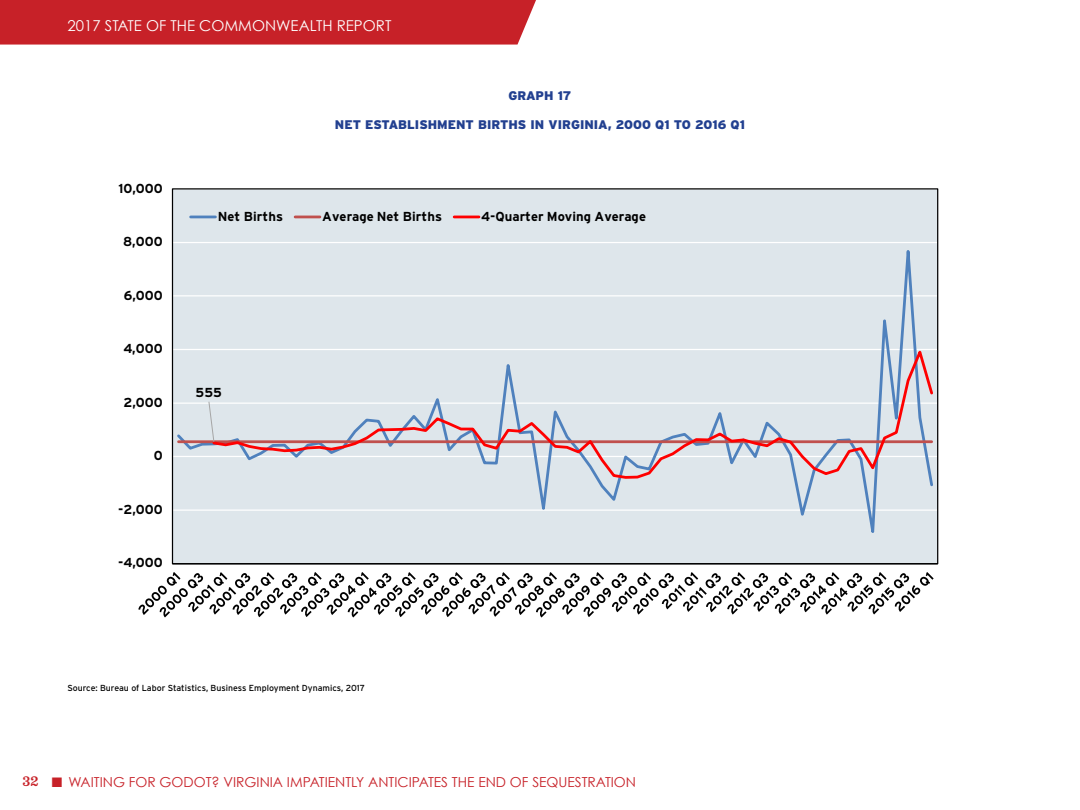
<style>
.page{position:relative;width:1080px;height:810px;background:#fff}
.page>*{position:absolute;margin:0;border:0;box-sizing:border-box;transform-origin:0 0}
.t1{font:15px "Century Gothic";color:#fff}
.t2{font:13.75px "Century Gothic";color:#c72128}
.t3{font:700 13px "Interstate";letter-spacing:.005em;color:#000}
.t4{font:900 12.5px "Interstate";color:#224090}
.t5{font:8.75px "Interstate";color:#000}
.s1{font-family:"Belizio";font-weight:500;font-size:12.5px}
</style>
<div class="page">
<div style="left:0;top:0;width:536px;height:45px;background:#c72128"></div>
<div style="left:172px;top:189px;width:766px;height:375px;background:#dee6eb"></div>
<hr style="left:172px;top:509px;width:766px;height:2px;background:#fff">
<hr style="left:172px;top:456px;width:766px;height:1px;background:#fff">
<hr style="left:172px;top:403px;width:766px;height:1px;background:#fff">
<hr style="left:172px;top:349px;width:766px;height:1px;background:#fff">
<hr style="left:172px;top:295px;width:766px;height:1px;background:#fff">
<hr style="left:172px;top:242px;width:766px;height:1px;background:#fff">
<hr style="left:172px;top:563px;width:766px;height:1px;background:#000">
<svg style="left:175px;top:215px;width:760px;height:318px"></svg>
<hr style="left:179px;top:440px;width:753px;height:3px;background:#c0504d">
<svg style="left:211px;top:344px;width:724px;height:136px"></svg>
<svg style="left:208px;top:401px;width:7px;height:42px"></svg>
<svg style="left:138px;top:572px;width:796px;height:46px"></svg>
<hr style="left:191px;top:216px;width:24px;height:2px;background:#4f81bd">
<hr style="left:295px;top:216px;width:25px;height:2px;background:#c0504d">
<hr style="left:454px;top:216px;width:25px;height:2px;background:#f00">
<p class="t1" style="left:68px;top:16px;width:325px">2017 STATE OF THE COMMONWEALTH REPORT</p>
<p class="t3" style="left:118px;top:181px;width:46px">10,000</p>
<p class="t3" style="left:123px;top:234px;width:41px">8,000</p>
<p class="t3" style="left:124px;top:288px;width:41px">6,000</p>
<p class="t3" style="left:123px;top:341px;width:41px">4,000</p>
<p class="t3" style="left:123px;top:395px;width:41px">2,000</p>
<p class="t3" style="left:154px;top:449px;width:10px">0</p>
<p class="t3" style="left:118px;top:502px;width:46px">-2,000</p>
<p class="t3" style="left:118px;top:556px;width:46px">-4,000</p>
<p class="t4" style="left:508px;top:88px;width:65px">GRAPH 17</p>
<p class="t4" style="left:335px;top:117px;width:412px">NET ESTABLISHMENT BIRTHS IN VIRGINIA, 2000 Q1 TO 2016 Q1</p>
<p class="t3" style="left:218px;top:209px;width:67px">Net Births</p>
<p class="t3" style="left:322px;top:209px;width:121px">Average Net Births</p>
<p class="t3" style="left:481px;top:209px;width:166px">4-Quarter Moving Average</p>
<p class="t3" style="left:196px;top:385px;width:28px">555</p>
<p class="t5" style="left:68px;top:683px;width:299px">Source: Bureau of Labor Statistics, Business Employment Dynamics, 2017</p>
<p class="t2" style="left:22px;top:773px;width:615px"><span class="s1">32</span> ■ WAITING FOR GODOT? VIRGINIA IMPATIENTLY ANTICIPATES THE END OF SEQUESTRATION</p>
</div>
